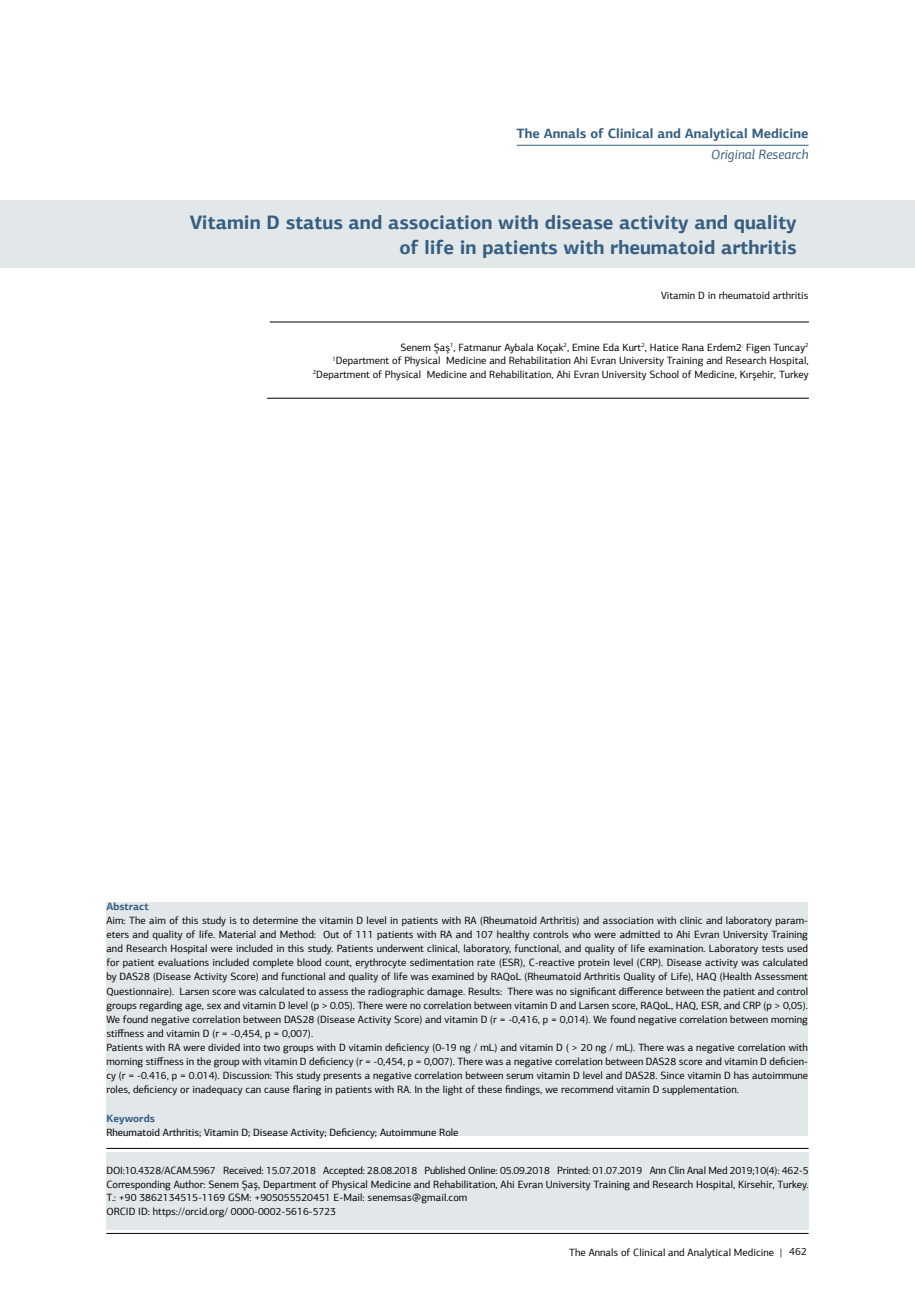
<style>
.page{position:relative;width:915px;height:1306px;background:#fff}
.page>*{position:absolute;margin:0;border:0;box-sizing:border-box;transform-origin:0 0}
.t1{font:700 19.5px/25.5px "PF Agora Sans Pro";color:#355e81;text-align:right}
.t2{font:700 13.5px "PF Agora Sans Pro";color:#355e81}
.t3{font:italic 13.5px "PF Agora Sans Pro";color:#355e81}
.t4{font:10.5px/14.1px "PF Agora Sans Pro";color:#000}
.t5{font:700 10.5px "PF Agora Sans Pro";color:#355e81}
</style>
<div class="page">
<hr style="left:106px;top:1233px;width:702px;height:1px;background:#000">
<div style="left:0;top:200px;width:914px;height:68px;background:#e2e7ea"></div>
<hr style="left:106px;top:1148px;width:702px;height:1px;background:#000">
<hr style="left:270px;top:322px;width:538px;height:1px;background:#000">
<hr style="left:267px;top:398px;width:541px;height:1px;background:#000">
<hr style="left:516px;top:145px;width:292px;height:1px;background:#355e81">
<div style="left:106px;top:1151px;width:702px;height:78px;background:#e2e7ea"></div>
<div style="left:106px;top:901px;width:701px;height:234px;background:#e2e7ea"></div>
<p class="t2" style="left:516px;top:125px;width:293px">The Annals of Clinical and Analytical Medicine</p>
<p class="t3" style="left:711px;top:146px;width:99px">Original Research</p>
<h1 class="t1" style="left:190px;top:209px;width:608px">Vitamin D status and association with disease activity and quality of life in patients with rheumatoid arthritis</h1>
<p class="t4" style="left:661px;top:288px;width:149px">Vitamin D in rheumatoid arthritis</p>
<p class="t4" style="left:313px;top:340px;width:497px;line-height:13.5px;text-align:right">Senem Şaş<sup>1</sup>, Fatmanur Aybala Koçak<sup>2</sup>, Emine Eda Kurt<sup>2</sup>, Hatice Rana Erdem2<sup>,</sup> Figen Tuncay<sup>2<br>1</sup>Department of Physical Medicine and Rehabilitation Ahi Evran University Training and Research Hospital,<br><sup>2</sup>Department of Physical Medicine and Rehabilitation, Ahi Evran University School of Medicine, Kırşehir, Turkey</p>
<p class="t5" style="left:106px;top:899px;width:44px">Abstract</p>
<p class="t4" style="left:106px;top:913px;width:703px">Aim: The aim of this study is to determine the vitamin D level in patients with RA (Rheumatoid Arthritis) and association with clinic and laboratory param&shy;eters and quality of life. Material and Method: Out of 111 patients with RA and 107 healthy controls who were admitted to Ahi Evran University Training and Research Hospital were included in this study. Patients underwent clinical, laboratory, functional, and quality of life examination. Laboratory tests used for patient evaluations included complete blood count, erythrocyte sedimentation rate (ESR), C-reactive protein level (CRP). Disease activity was calculated by DAS28 (Disease Activity Score) and functional and quality of life was examined by RAQoL (Rheumatoid Arthritis Quality of Life), HAQ (Health Assessment Questionnaire). Larsen score was calculated to assess the radiographic damage. Results: There was no significant difference between the patient and control groups regarding age, sex and vitamin D level (p &gt; 0.05). There were no correlation between vitamin D and Larsen score, RAQoL, HAQ, ESR, and CRP (p &gt; 0,05).<br>We found negative correlation between DAS28 (Disease Activity Score) and vitamin D (r = -0,416, p = 0,014). We found negative correlation between morning stiffness and vitamin D (r = -0,454, p = 0,007).<br>Patients with RA were divided into two groups with D vitamin deficiency (0-19 ng / mL) and vitamin D ( &gt; 20 ng / mL). There was a negative correlation with morning stiffness in the group with vitamin D deficiency (r = -0,454, p = 0,007). There was a negative correlation between DAS28 score and vitamin D deficien&shy;cy (r = -0.416, p = 0.014). Discussion: This study presents a negative correlation between serum vitamin D level and DAS28. Since vitamin D has autoimmune roles, deficiency or inadequacy can cause flaring in patients with RA. In the light of these findings, we recommend vitamin D supplementation.</p>
<p class="t5" style="left:106px;top:1111px;width:50px">Keywords</p>
<p class="t4" style="left:106px;top:1125px;width:353px">Rheumatoid Arthritis; Vitamin D; Disease Activity; Deficiency; Autoimmune Role</p>
<p class="t4" style="left:106px;top:1164px;width:703px;line-height:13.5px">DOI:10.4328/ACAM.5967 Received: 15.07.2018 Accepted: 28.08.2018 Published Online: 05.09.2018 Printed: 01.07.2019 Ann Clin Anal Med 2019;10(4): 462-5<br>Corresponding Author: Senem Şaş, Department of Physical Medicine and Rehabilitation, Ahi Evran University Training and Research Hospital, Kirsehir, Turkey.<br>T.: +90 3862134515-1169 GSM: +905055520451 E-Mail: senemsas@gmail.com<br>ORCID ID: https://orcid.org/ 0000-0002-5616-5723</p>
<p class="t4" style="left:569px;top:1244px;width:239px">The Annals of Clinical and Analytical Medicine | 462</p>
</div>
